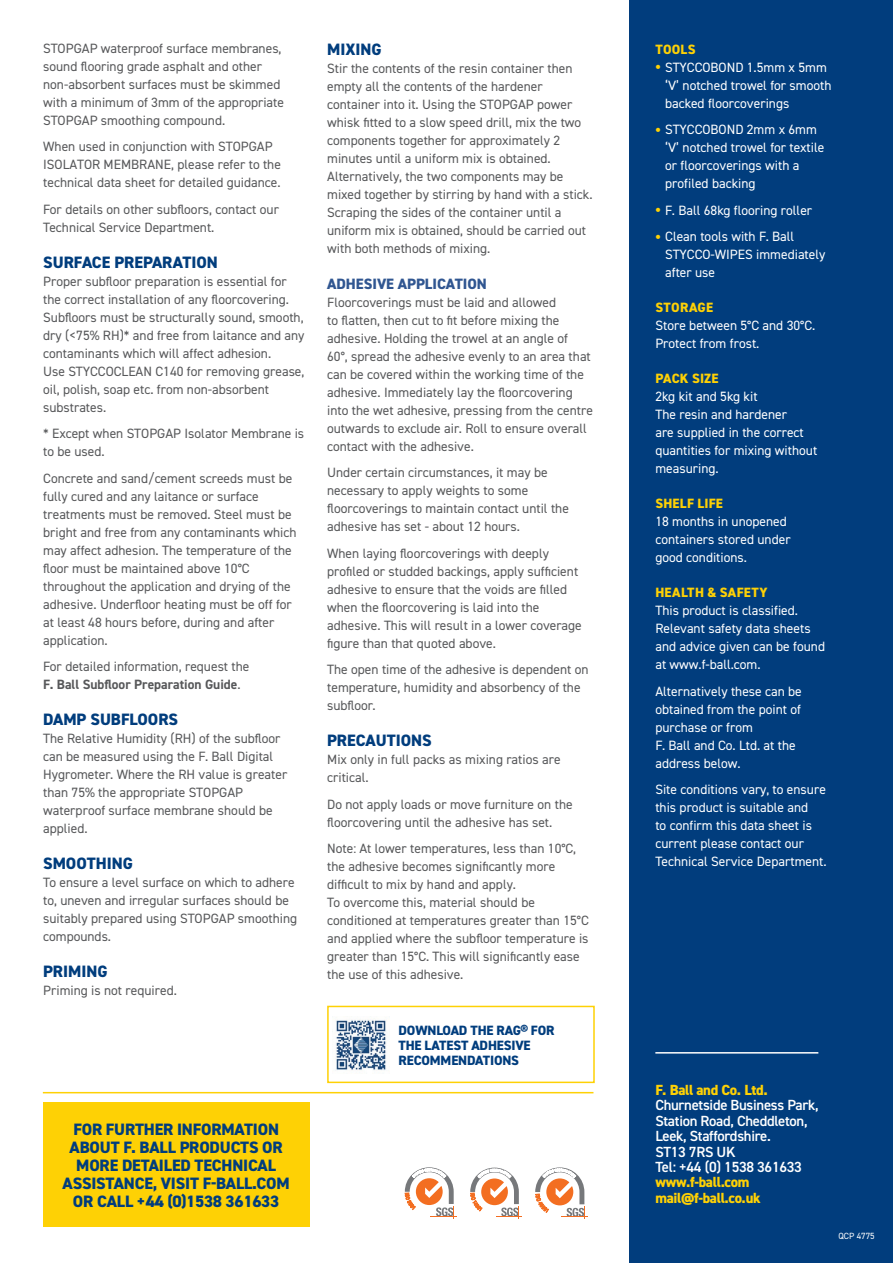
<style>
.page{position:relative;width:893px;height:1263px;background:#fff}
.page>*{position:absolute;margin:0;border:0;box-sizing:border-box;transform-origin:0 0}
.t1{font:800 16.5px/18px "DIN2014";letter-spacing:-.01em;color:#013d7d;text-align:center}
.t2{font:800 15px "DIN2014";color:#305691}
.t3{font:600 14.7px/15.3px "DIN2014";letter-spacing:-.02em;color:#fff}
.t4{font:800 14.7px/15.3px "DIN2014";letter-spacing:-.02em;color:#fed105}
.t5{font:13.5px/18px "DIN2014";color:#57585a}
.t6{font:13.5px/18px "DIN2014";color:#fff}
.t7{font:800 13.5px/15px "DIN2014";letter-spacing:-.01em;color:#013d7d}
.t8{font:800 13.5px "DIN2014";letter-spacing:.015em;color:#fed105}
.t9{font:9px "DIN2014";color:#fff}
.s1{font-weight:700}
.s2{font-weight:700;font-size:18px;color:#fed105}
</style>
<div class="page">
<div style="left:43px;top:1102px;width:266px;height:124px;background:#fed105"></div>
<div style="left:629px;top:0;width:264px;height:1263px;background:#013d7d"></div>
<hr style="left:655px;top:1052px;width:163px;height:1px;background:#fff">
<div style="left:327px;top:1006px;width:268px;height:77px;border:2px solid #fed105"></div>
<img style="left:336px;top:1019px;width:51px;height:52px">
<hr style="left:43px;top:1092px;width:550px;height:1px;background:#fed105">
<svg style="left:405px;top:1167px;width:52px;height:51px"></svg>
<svg style="left:535px;top:1167px;width:53px;height:51px"></svg>
<svg style="left:470px;top:1167px;width:52px;height:51px"></svg>
<p class="t5" style="left:43px;top:39px;width:242px">STOPGAP waterproof surface membranes, sound flooring grade asphalt and other non-absorbent surfaces must be skimmed with a minimum of 3mm of the appropriate STOPGAP smoothing compound.</p>
<p class="t5" style="left:43px;top:137px;width:239px">When used in conjunction with STOPGAP<br>ISOLATOR MEMBRANE, please refer to the technical data sheet for detailed guidance.</p>
<p class="t5" style="left:43px;top:200px;width:237px">For details on other subfloors, contact our<br>Technical Service Department.</p>
<p class="t1" style="left:43px;top:253px;width:176px">SURFACE PREPARATION</p>
<p class="t5" style="left:43px;top:272px;width:263px">Proper subfloor preparation is essential for the correct installation of any floorcovering.<br>Subfloors must be structurally sound, smooth, dry (&lt;75% RH)* and free from laitance and any contaminants which will affect adhesion.<br>Use STYCCOCLEAN C140 for removing grease, oil, polish, soap etc. from non-absorbent substrates.</p>
<p class="t5" style="left:43px;top:424px;width:263px">* Except when STOPGAP Isolator Membrane is to be used.</p>
<p class="t5" style="left:43px;top:469px;width:255px">Concrete and sand/cement screeds must be fully cured and any laitance or surface treatments must be removed. Steel must be bright and free from any contaminants which may affect adhesion. The temperature of the floor must be maintained above 10°C throughout the application and drying of the adhesive. Underfloor heating must be off for at least 48 hours before, during and after application.</p>
<p class="t5" style="left:43px;top:657px;width:208px">For detailed information, request the<br><span class="s1">F. Ball Subfloor Preparation Guide</span>.</p>
<p class="t1" style="left:43px;top:710px;width:136px">DAMP SUBFLOORS</p>
<p class="t5" style="left:43px;top:729px;width:246px">The Relative Humidity (RH) of the subfloor can be measured using the F. Ball Digital Hygrometer. Where the RH value is greater than 75% the appropriate STOPGAP waterproof surface membrane should be applied.</p>
<p class="t1" style="left:43px;top:854px;width:91px">SMOOTHING</p>
<p class="t5" style="left:43px;top:873px;width:255px">To ensure a level surface on which to adhere to, uneven and irregular surfaces should be suitably prepared using STOPGAP smoothing compounds.</p>
<p class="t1" style="left:43px;top:962px;width:66px">PRIMING</p>
<p class="t5" style="left:43px;top:981px;width:135px">Priming is not required.</p>
<p class="t1" style="left:327px;top:40px;width:56px">MIXING</p>
<p class="t5" style="left:327px;top:59px;width:267px">Stir the contents of the resin container then empty all the contents of the hardener container into it. Using the STOPGAP power whisk fitted to a slow speed drill, mix the two components together for approximately 2 minutes until a uniform mix is obtained.<br>Alternatively, the two components may be mixed together by stirring by hand with a stick.<br>Scraping the sides of the container until a uniform mix is obtained, should be carried out with both methods of mixing.</p>
<p class="t2" style="left:327px;top:274px;width:161px">ADHESIVE APPLICATION</p>
<p class="t5" style="left:327px;top:293px;width:267px">Floorcoverings must be laid and allowed<br>to flatten, then cut to fit before mixing the adhesive. Holding the trowel at an angle of<br>60°, spread the adhesive evenly to an area that can be covered within the working time of the adhesive. Immediately lay the floorcovering into the wet adhesive, pressing from the centre outwards to exclude air. Roll to ensure overall contact with the adhesive.</p>
<p class="t5" style="left:327px;top:463px;width:243px">Under certain circumstances, it may be necessary to apply weights to some floorcoverings to maintain contact until the adhesive has set - about 12 hours.</p>
<p class="t5" style="left:327px;top:544px;width:256px">When laying floorcoverings with deeply profiled or studded backings, apply sufficient adhesive to ensure that the voids are filled when the floorcovering is laid into the adhesive. This will result in a lower coverage figure than that quoted above.</p>
<p class="t5" style="left:327px;top:660px;width:263px">The open time of the adhesive is dependent on temperature, humidity and absorbency of the subfloor.</p>
<p class="t1" style="left:327px;top:732px;width:106px">PRECAUTIONS</p>
<p class="t5" style="left:327px;top:750px;width:235px">Mix only in full packs as mixing ratios are critical.</p>
<p class="t5" style="left:327px;top:795px;width:247px">Do not apply loads or move furniture on the floorcovering until the adhesive has set.</p>
<p class="t5" style="left:327px;top:839px;width:263px">Note: At lower temperatures, less than 10°C, the adhesive becomes significantly more difficult to mix by hand and apply.<br>To overcome this, material should be conditioned at temperatures greater than 15°C and applied where the subfloor temperature is greater than 15°C. This will significantly ease the use of this adhesive.</p>
<p class="t7" style="left:398px;top:1023px;width:158px">DOWNLOAD THE RAG® FOR<br>THE LATEST ADHESIVE<br>RECOMMENDATIONS</p>
<p class="t1" style="left:63px;top:1120px;width:229px">FOR FURTHER INFORMATION<br>ABOUT F. BALL PRODUCTS OR<br>MORE DETAILED TECHNICAL<br>ASSISTANCE, VISIT F-BALL.COM<br>OR CALL +44 (0)1538 361633</p>
<p class="t8" style="left:655px;top:40px;width:42px">TOOLS</p>
<p class="t6" style="left:665px;top:58px;width:168px;text-indent:-10px"><span class="s2">•</span> STYCCOBOND 1.5mm x 5mm ‘V’ notched trowel for smooth backed floorcoverings</p>
<p class="t6" style="left:665px;top:120px;width:161px;text-indent:-10px"><span class="s2">•</span> STYCCOBOND 2mm x 6mm ‘V’ notched trowel for textile or floorcoverings with a profiled backing</p>
<p class="t6" style="left:655px;top:201px;width:158px"><span class="s2">•</span> F. Ball 68kg flooring roller</p>
<p class="t6" style="left:665px;top:227px;width:162px;text-indent:-10px"><span class="s2">•</span> Clean tools with F. Ball<br>STYCCO-WIPES immediately after use</p>
<p class="t8" style="left:655px;top:298px;width:59px">STORAGE</p>
<p class="t6" style="left:655px;top:316px;width:161px">Store between 5°C and 30°C.<br>Protect from frost.</p>
<p class="t8" style="left:655px;top:369px;width:65px">PACK SIZE</p>
<p class="t6" style="left:655px;top:387px;width:163px">2kg kit and 5kg kit<br>The resin and hardener<br>are supplied in the correct quantities for mixing without measuring.</p>
<p class="t8" style="left:655px;top:494px;width:69px">SHELF LIFE</p>
<p class="t6" style="left:655px;top:512px;width:137px">18 months in unopened containers stored under good conditions.</p>
<p class="t8" style="left:655px;top:583px;width:114px">HEALTH &amp; SAFETY</p>
<p class="t6" style="left:655px;top:601px;width:171px">This product is classified.<br>Relevant safety data sheets and advice given can be found at www.f-ball.com.</p>
<p class="t6" style="left:655px;top:682px;width:148px">Alternatively these can be obtained from the point of purchase or from<br>F. Ball and Co. Ltd. at the address below.</p>
<p class="t6" style="left:655px;top:780px;width:173px">Site conditions vary, to ensure this product is suitable and<br>to confirm this data sheet is current please contact our<br>Technical Service Department.</p>
<p class="t4" style="left:655px;top:1082px;width:114px">F. Ball and Co. Ltd.</p>
<p class="t3" style="left:655px;top:1097px;width:165px">Churnetside Business Park,<br>Station Road, Cheddleton,<br>Leek, Staffordshire.<br>ST13 7RS UK<br>Tel: +44 (0) 1538 361633</p>
<p class="t4" style="left:655px;top:1174px;width:107px">www.f-ball.com mail@f-ball.co.uk</p>
<p class="t9" style="left:838px;top:1230px;width:38px">QCP 4775</p>
</div>
